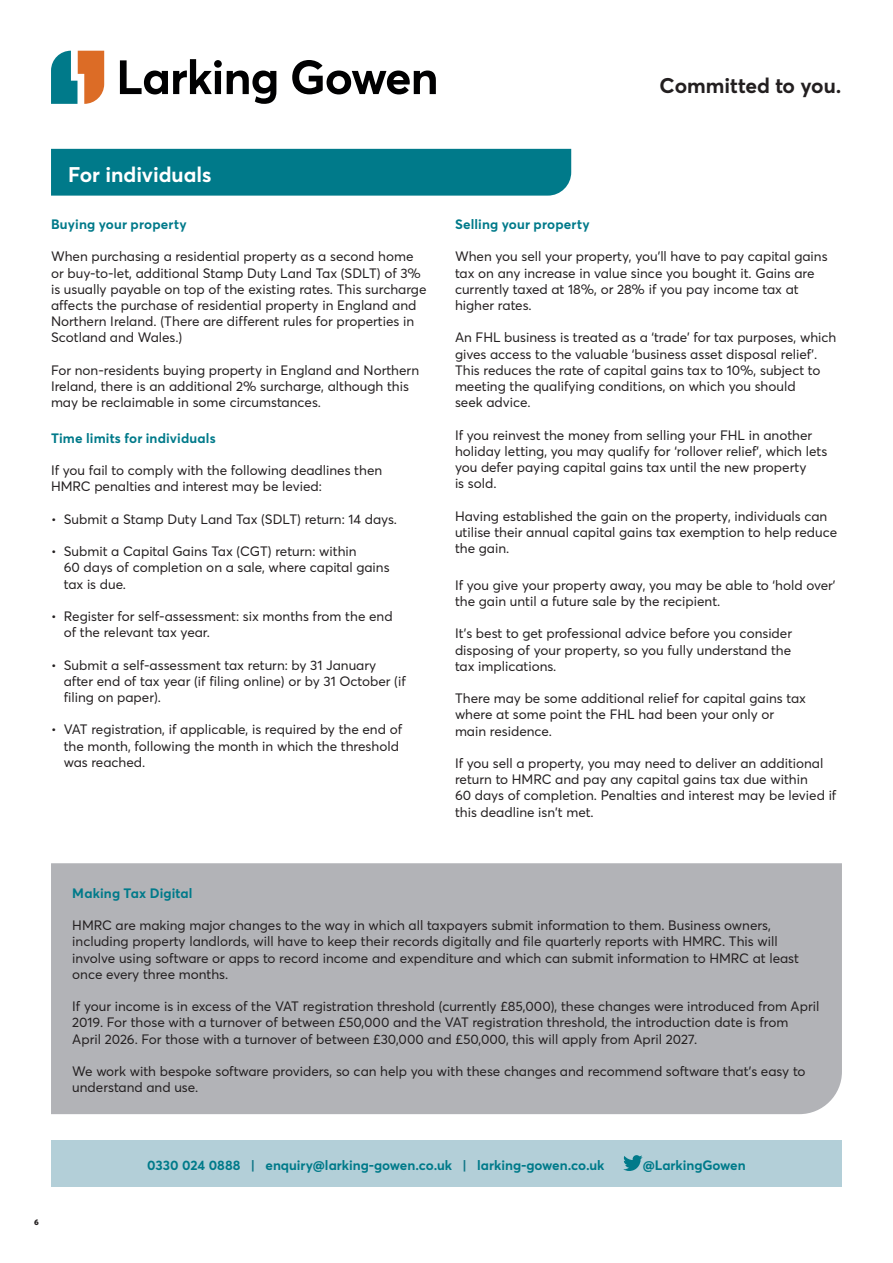
<style>
.page{position:relative;width:893px;height:1263px;background:#fff}
.page>*{position:absolute;margin:0;border:0;box-sizing:border-box;transform-origin:0 0}
.t1{font:700 21px "Averta";color:#231f20}
.t2{font:700 21px "Averta";letter-spacing:-.005em;color:#fff}
.Paragraph_Style_1{font:13.5px/16.2px "Averta";color:#231f20}
.Paragraph_Style_1-2{font:700 13.5px "Averta";letter-spacing:.005em;color:#007a8a}
.t3{font:700 13.5px "Averta";color:#231f20}
.s1{color:#107687}
</style>
<div class="page">
<svg style="left:120px;top:59px;width:156px;height:45px"></svg>
<svg style="left:292px;top:60px;width:144px;height:34px"></svg>
<svg style="left:51px;top:51px;width:53px;height:53px"></svg>
<div style="left:51px;top:1140px;width:791px;height:46px;background:#b3cfd8"></div>
<svg style="left:623px;top:1155px;width:20px;height:16px"></svg>
<div style="left:51px;top:149px;width:520px;height:47px;background:#007a8a"></div>
<div style="left:51px;top:863px;width:791px;height:251px;background:#b2b3b7"></div>
<p class="t2" style="left:68px;top:160px;width:145px">For individuals</p>
<p class="Paragraph_Style_1-2" style="left:51px;top:215px;width:137px">Buying your property</p>
<p class="Paragraph_Style_1" style="left:51px;top:248px;width:377px">When purchasing a residential property as a second home or buy-to-let, additional Stamp Duty Land Tax (SDLT) of 3% is usually payable on top of the existing rates. This surcharge affects the purchase of residential property in England and Northern Ireland. (There are different rules for properties in Scotland and Wales.)</p>
<p class="Paragraph_Style_1" style="left:51px;top:361px;width:370px">For non-residents buying property in England and Northern<br>Ireland, there is an additional 2% surcharge, although this may be reclaimable in some circumstances.</p>
<p class="Paragraph_Style_1-2" style="left:51px;top:428px;width:166px">Time limits for individuals</p>
<p class="Paragraph_Style_1" style="left:51px;top:462px;width:333px">If you fail to comply with the following deadlines then<br>HMRC penalties and interest may be levied:</p>
<p class="Paragraph_Style_1" style="left:51px;top:510px;width:348px">• Submit a Stamp Duty Land Tax (SDLT) return: 14 days.</p>
<p class="Paragraph_Style_1" style="left:64px;top:543px;width:327px;text-indent:-13px">• Submit a Capital Gains Tax (CGT) return: within<br>60 days of completion on a sale, where capital gains tax is due.</p>
<p class="Paragraph_Style_1" style="left:64px;top:607px;width:330px;text-indent:-13px">• Register for self-assessment: six months from the end of the relevant tax year.</p>
<p class="Paragraph_Style_1" style="left:64px;top:656px;width:344px;text-indent:-13px">• Submit a self-assessment tax return: by 31 January after end of tax year (if filing online) or by 31 October (if filing on paper).</p>
<p class="Paragraph_Style_1" style="left:64px;top:721px;width:340px;text-indent:-13px">• VAT registration, if applicable, is required by the end of the month, following the month in which the threshold was reached.</p>
<p class="t1" style="left:659px;top:71px;width:183px">Committed to you.</p>
<p class="Paragraph_Style_1-2" style="left:455px;top:215px;width:136px">Selling your property</p>
<p class="Paragraph_Style_1" style="left:455px;top:248px;width:374px">When you sell your property, you’ll have to pay capital gains tax on any increase in value since you bought it. Gains are currently taxed at 18%, or 28% if you pay income tax at higher rates.</p>
<p class="Paragraph_Style_1" style="left:455px;top:329px;width:383px">An FHL business is treated as a ‘trade’ for tax purposes, which gives access to the valuable ‘business asset disposal relief’.<br>This reduces the rate of capital gains tax to 10%, subject to meeting the qualifying conditions, on which you should<br>seek advice.</p>
<p class="Paragraph_Style_1" style="left:455px;top:426px;width:374px">If you reinvest the money from selling your FHL in another holiday letting, you may qualify for ‘rollover relief’, which lets you defer paying capital gains tax until the new property<br>is sold.</p>
<p class="Paragraph_Style_1" style="left:455px;top:507px;width:384px">Having established the gain on the property, individuals can utilise their annual capital gains tax exemption to help reduce</p>
<p class="Paragraph_Style_1" style="left:455px;top:539px;width:56px">the gain.</p>
<p class="Paragraph_Style_1" style="left:455px;top:576px;width:382px">If you give your property away, you may be able to ‘hold over’ the gain until a future sale by the recipient.</p>
<p class="Paragraph_Style_1" style="left:455px;top:625px;width:339px;text-align:justify">It’s best to get professional advice before you consider disposing of your property, so you fully understand the tax implications.</p>
<p class="Paragraph_Style_1" style="left:455px;top:690px;width:352px">There may be some additional relief for capital gains tax where at some point the FHL had been your only or main residence.</p>
<p class="Paragraph_Style_1" style="left:455px;top:754px;width:383px">If you sell a property, you may need to deliver an additional return to HMRC and pay any capital gains tax due within<br>60 days of completion. Penalties and interest may be levied if this deadline isn't met.</p>
<p class="t3" style="left:34px;top:1211px;width:6px">6</p>
<p class="Paragraph_Style_1-2" style="left:72px;top:883px;width:122px">Making Tax Digital</p>
<p class="Paragraph_Style_1" style="left:72px;top:917px;width:728px">HMRC are making major changes to the way in which all taxpayers submit information to them. Business owners, including property landlords, will have to keep their records digitally and file quarterly reports with HMRC. This will involve using software or apps to record income and expenditure and which can submit information to HMRC at least once every three months.</p>
<p class="Paragraph_Style_1" style="left:72px;top:998px;width:749px">If your income is in excess of the VAT registration threshold (currently £85,000), these changes were introduced from April<br>2019. For those with a turnover of between £50,000 and the VAT registration threshold, the introduction date is from<br>April 2026. For those with a turnover of between £30,000 and £50,000, this will apply from April 2027.</p>
<p class="Paragraph_Style_1" style="left:72px;top:1062px;width:735px">We work with bespoke software providers, so can help you with these changes and recommend software that’s easy to understand and use.</p>
<p class="Paragraph_Style_1-2" style="left:147px;top:1155px;width:459px">0330 024 0888 <span class="s1">|</span> enquiry@larking-gowen.co.uk <span class="s1">|</span> larking-gowen.co.uk</p>
<p class="Paragraph_Style_1-2" style="left:643px;top:1155px;width:105px">@LarkingGowen</p>
</div>
